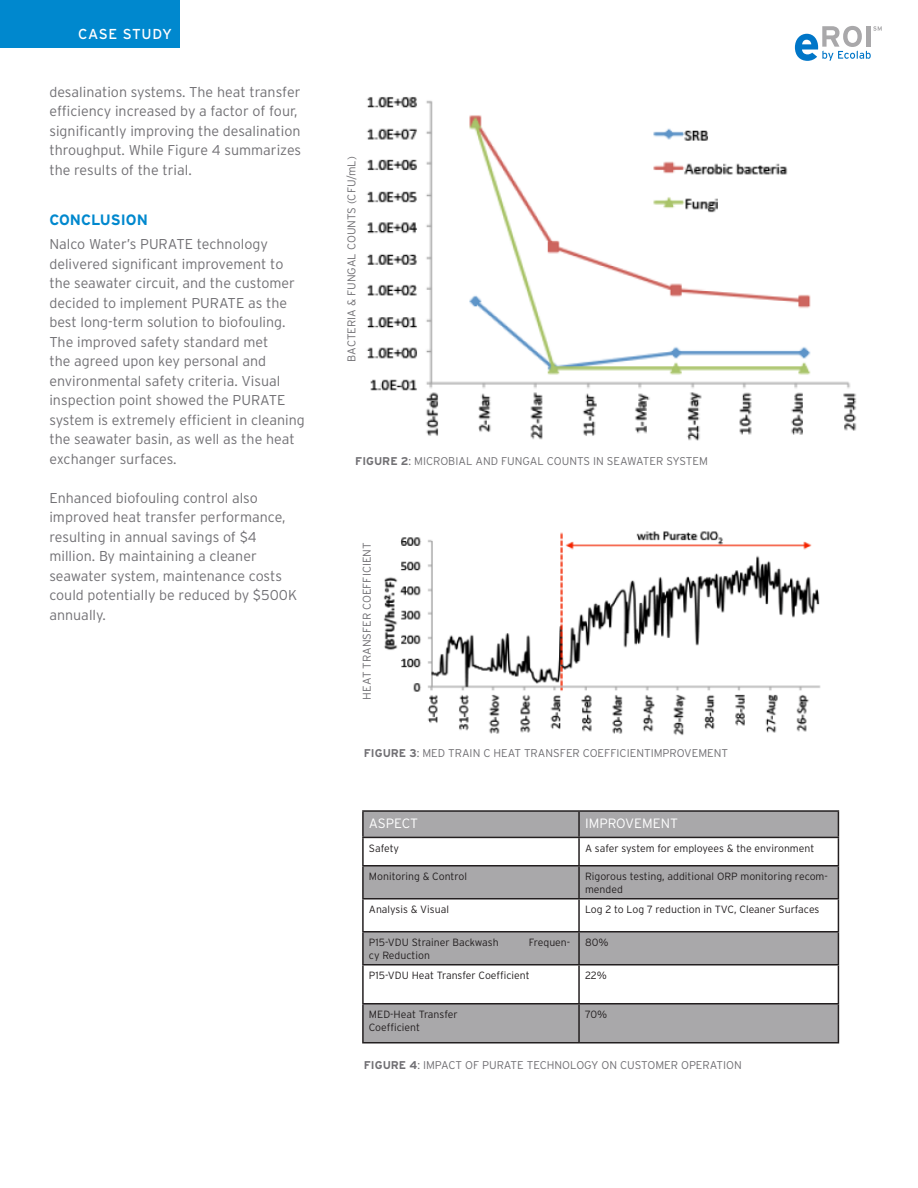
<style>
.page{position:relative;width:918px;height:1188px;background:#fff}
.page>*{position:absolute;margin:0;border:0;box-sizing:border-box;transform-origin:0 0}
.t1{font:700 15px "Interstate";color:#0088ce}
.t2{font:14.4px "Interstate";letter-spacing:.04em;color:#fff}
.t3{font:300 14.25px/19.5px "Interstate";color:#717074}
.t4{font:300 13.5px "Interstate";color:#fff}
.t5{font:300 11.25px "Interstate";color:#717074}
.t6{font:300 10.5px/12.6px "Interstate";color:#231f20}
.s1{font-weight:700}
</style>
<div class="page">
<svg style="left:364px;top:812px;width:474px;height:230px;fill:#a9a8aa"></svg>
<hr style="left:362px;top:810px;width:217px;height:2px;background:#231f20">
<hr style="left:362px;top:812px;width:2px;height:25px;background:#231f20">
<hr style="left:579px;top:810px;width:260px;height:2px;background:#231f20">
<hr style="left:578px;top:812px;width:2px;height:25px;background:#231f20">
<hr style="left:362px;top:837px;width:217px;height:1px;background:#231f20">
<hr style="left:362px;top:838px;width:2px;height:27px;background:#231f20">
<hr style="left:579px;top:837px;width:260px;height:1px;background:#231f20">
<hr style="left:578px;top:838px;width:2px;height:27px;background:#231f20">
<svg style="left:838px;top:812px;width:1px;height:53px"></svg>
<hr style="left:362px;top:865px;width:217px;height:2px;background:#231f20">
<hr style="left:362px;top:867px;width:2px;height:31px;background:#231f20">
<hr style="left:579px;top:865px;width:260px;height:2px;background:#231f20">
<hr style="left:578px;top:867px;width:2px;height:31px;background:#231f20">
<hr style="left:838px;top:867px;width:1px;height:31px;background:#231f20">
<hr style="left:362px;top:898px;width:217px;height:2px;background:#231f20">
<hr style="left:362px;top:900px;width:2px;height:31px;background:#231f20">
<hr style="left:579px;top:898px;width:260px;height:2px;background:#231f20">
<hr style="left:578px;top:900px;width:2px;height:31px;background:#231f20">
<hr style="left:838px;top:900px;width:1px;height:31px;background:#231f20">
<hr style="left:362px;top:931px;width:217px;height:2px;background:#231f20">
<hr style="left:362px;top:933px;width:2px;height:31px;background:#231f20">
<hr style="left:579px;top:931px;width:260px;height:2px;background:#231f20">
<hr style="left:578px;top:933px;width:2px;height:31px;background:#231f20">
<hr style="left:838px;top:933px;width:1px;height:31px;background:#231f20">
<hr style="left:362px;top:964px;width:217px;height:2px;background:#231f20">
<hr style="left:362px;top:966px;width:2px;height:37px;background:#231f20">
<hr style="left:579px;top:964px;width:260px;height:2px;background:#231f20">
<hr style="left:578px;top:966px;width:2px;height:37px;background:#231f20">
<hr style="left:838px;top:966px;width:1px;height:37px;background:#231f20">
<hr style="left:362px;top:1003px;width:217px;height:2px;background:#231f20">
<hr style="left:362px;top:1005px;width:2px;height:37px;background:#231f20">
<hr style="left:579px;top:1003px;width:260px;height:2px;background:#231f20">
<hr style="left:578px;top:1005px;width:2px;height:37px;background:#231f20">
<hr style="left:838px;top:1005px;width:1px;height:37px;background:#231f20">
<hr style="left:362px;top:1042px;width:217px;height:2px;background:#231f20">
<hr style="left:579px;top:1042px;width:260px;height:2px;background:#231f20">
<img style="left:366px;top:97px;width:491px;height:344px">
<img style="left:383px;top:531px;width:438px;height:204px">
<div style="left:0;top:0;width:180px;height:47px;background:#0088ce"></div>
<svg style="left:795px;top:26px;width:87px;height:35px"></svg>
<p class="t2" style="left:78px;top:25px;width:96px">CASE STUDY</p>
<p class="t3" style="left:49px;top:82px;width:253px">desalination systems. The heat transfer efficiency increased by a factor of four, significantly improving the desalination throughput. While Figure 4 summarizes the results of the trial.</p>
<p class="t1" style="left:49px;top:210px;width:100px">CONCLUSION</p>
<p class="t3" style="left:49px;top:235px;width:257px">Nalco Water’s PURATE technology delivered significant improvement to the seawater circuit, and the customer decided to implement PURATE as the best long-term solution to biofouling.<br>The improved safety standard met<br>the agreed upon key personal and environmental safety criteria. Visual inspection point showed the PURATE system is extremely efficient in cleaning the seawater basin, as well as the heat exchanger surfaces.</p>
<p class="t3" style="left:49px;top:488px;width:249px">Enhanced biofouling control also improved heat transfer performance, resulting in annual savings of $4 million. By maintaining a cleaner seawater system, maintenance costs could potentially be reduced by $500K annually.</p>
<p class="t5" style="left:345px;top:362px;width:207px;rotate:-90deg">BACTERIA &amp; FUNGAL COUNTS (CFU/mL)</p>
<p class="t5" style="left:355px;top:455px;width:354px"><span class="s1">FIGURE 2</span>: MICROBIAL AND FUNGAL COUNTS IN SEAWATER SYSTEM</p>
<p class="t5" style="left:360px;top:700px;width:159px;rotate:-90deg">HEAT TRANSFER COEFFICIENT</p>
<p class="t5" style="left:364px;top:746px;width:366px"><span class="s1">FIGURE 3</span>: MED TRAIN C HEAT TRANSFER COEFFICIENTIMPROVEMENT</p>
<p class="t4" style="left:369px;top:815px;width:51px">ASPECT</p>
<p class="t4" style="left:585px;top:815px;width:94px">IMPROVEMENT</p>
<p class="t6" style="left:369px;top:842px;width:32px">Safety</p>
<p class="t6" style="left:585px;top:842px;width:231px">A safer system for employees &amp; the environment</p>
<p class="t6" style="left:369px;top:870px;width:100px">Monitoring &amp; Control</p>
<p class="t6" style="left:585px;top:870px;width:244px">Rigorous testing, additional ORP monitoring recom&shy;mended</p>
<p class="t6" style="left:369px;top:903px;width:82px">Analysis &amp; Visual</p>
<p class="t6" style="left:585px;top:903px;width:236px">Log 2 to Log 7 reduction in TVC, Cleaner Surfaces</p>
<p class="t6" style="left:369px;top:936px;width:131px">P15-VDU Strainer Backwash</p>
<p class="t6" style="left:529px;top:936px;width:43px">Frequen-</p>
<p class="t6" style="left:369px;top:949px;width:63px">cy Reduction</p>
<p class="t6" style="left:585px;top:936px;width:25px">80%</p>
<p class="t6" style="left:369px;top:969px;width:162px">P15-VDU Heat Transfer Coefficient</p>
<p class="t6" style="left:585px;top:969px;width:23px">22%</p>
<p class="t6" style="left:369px;top:1008px;width:90px">MED-Heat Transfer</p>
<p class="t6" style="left:369px;top:1021px;width:53px">Coefficient</p>
<p class="t6" style="left:585px;top:1008px;width:24px">70%</p>
<p class="t5" style="left:364px;top:1059px;width:379px"><span class="s1">FIGURE 4</span>: IMPACT OF PURATE TECHNOLOGY ON CUSTOMER OPERATION</p>
</div>
